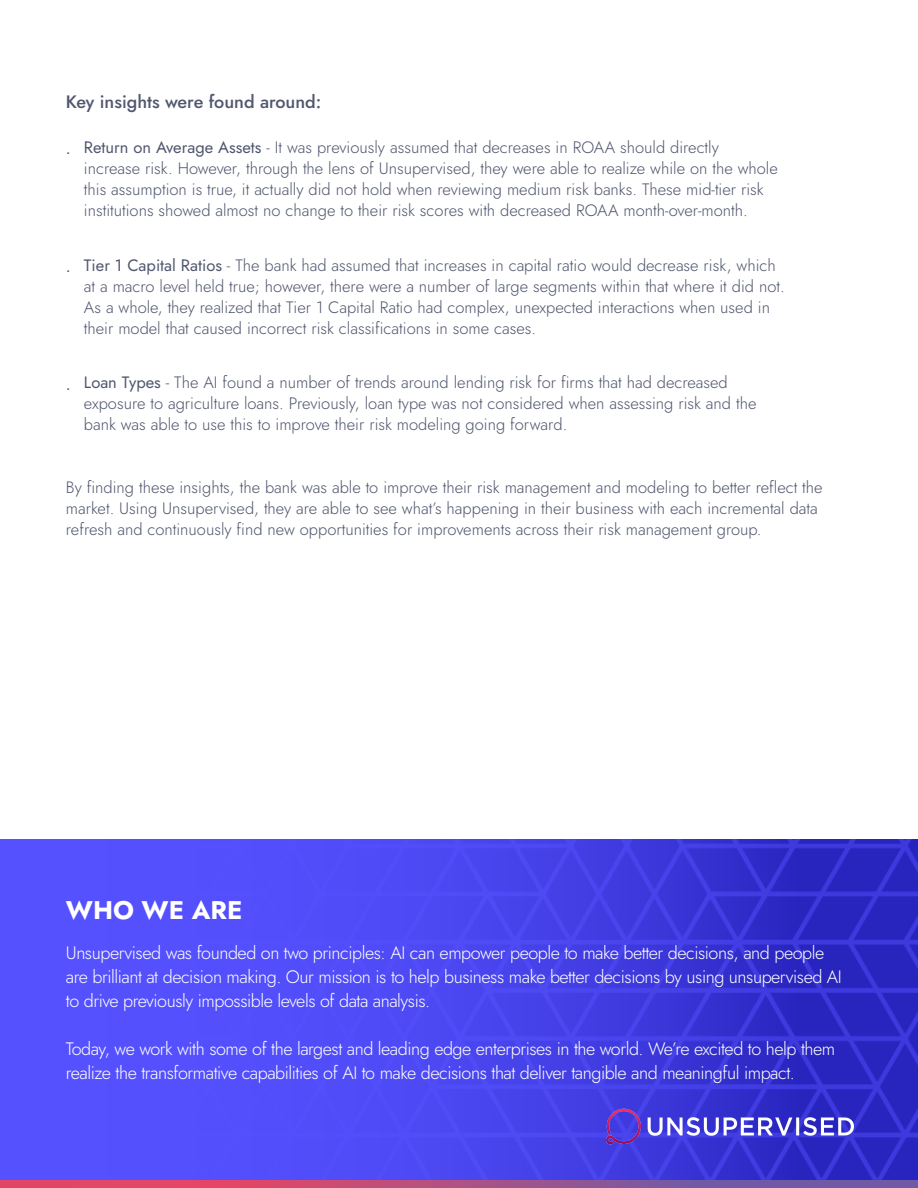
<style>
.page{position:relative;width:918px;height:1188px;background:#fff}
.page>*{position:absolute;margin:0;border:0;box-sizing:border-box;transform-origin:0 0}
.t1{font:700 25.5px "Jost";color:#fff}
.t2{font:300 18px/24px "Jost";letter-spacing:-.025em;color:#fff}
.t3{font:500 18px "Jost";color:#50576e}
.t4{font:300 16.5px/21px "Jost";color:#50576e}
.t5{font:16.5px "Jost";color:#50576e}
.s1{font-weight:400}
</style>
<div class="page">
<svg style="left:0;top:1180px;width:918px;height:8px;background:#ab5084"></svg>
<img style="left:0;top:840px;width:918px;height:340px">
<img style="left:607px;top:1109px;width:246px;height:36px">
<p class="t3" style="left:66px;top:89px;width:257px">Key insights were found around:</p>
<p class="t5" style="left:66px;top:143px;width:6px">∙</p>
<p class="t4" style="left:84px;top:137px;width:695px"><span class="s1">Return on Average Assets</span> - It was previously assumed that decreases in ROAA should directly increase risk. However, through the lens of Unsupervised, they were able to realize while on the whole this assumption is true, it actually did not hold when reviewing medium risk banks. These mid-tier risk institutions showed almost no change to their risk scores with decreased ROAA month-over-month.</p>
<p class="t5" style="left:66px;top:261px;width:6px">∙</p>
<p class="t4" style="left:84px;top:254px;width:702px"><span class="s1">Tier 1 Capital Ratios</span> - The bank had assumed that increases in capital ratio would decrease risk, which at a macro level held true; however, there were a number of large segments within that where it did not.<br>As a whole, they realized that Tier 1 Capital Ratio had complex, unexpected interactions when used in their model that caused incorrect risk classifications in some cases.</p>
<p class="t5" style="left:66px;top:379px;width:6px">∙</p>
<p class="t4" style="left:84px;top:372px;width:674px"><span class="s1">Loan Types</span> - The AI found a number of trends around lending risk for firms that had decreased exposure to agriculture loans. Previously, loan type was not considered when assessing risk and the bank was able to use this to improve their risk modeling going forward.</p>
<p class="t4" style="left:66px;top:477px;width:758px">By finding these insights, the bank was able to improve their risk management and modeling to better reflect the market. Using Unsupervised, they are able to see what’s happening in their business with each incremental data refresh and continuously find new opportunities for improvements across their risk management group.</p>
<p class="t1" style="left:66px;top:893px;width:178px">WHO WE ARE</p>
<p class="t2" style="left:66px;top:941px;width:778px">Unsupervised was founded on two principles: AI can empower people to make better decisions, and people are brilliant at decision making. Our mission is to help business make better decisions by using unsupervised AI to drive previously impossible levels of data analysis.</p>
<p class="t2" style="left:66px;top:1037px;width:771px">Today, we work with some of the largest and leading edge enterprises in the world. We’re excited to help them realize the transformative capabilities of AI to make decisions that deliver tangible and meaningful impact.</p>
</div>
